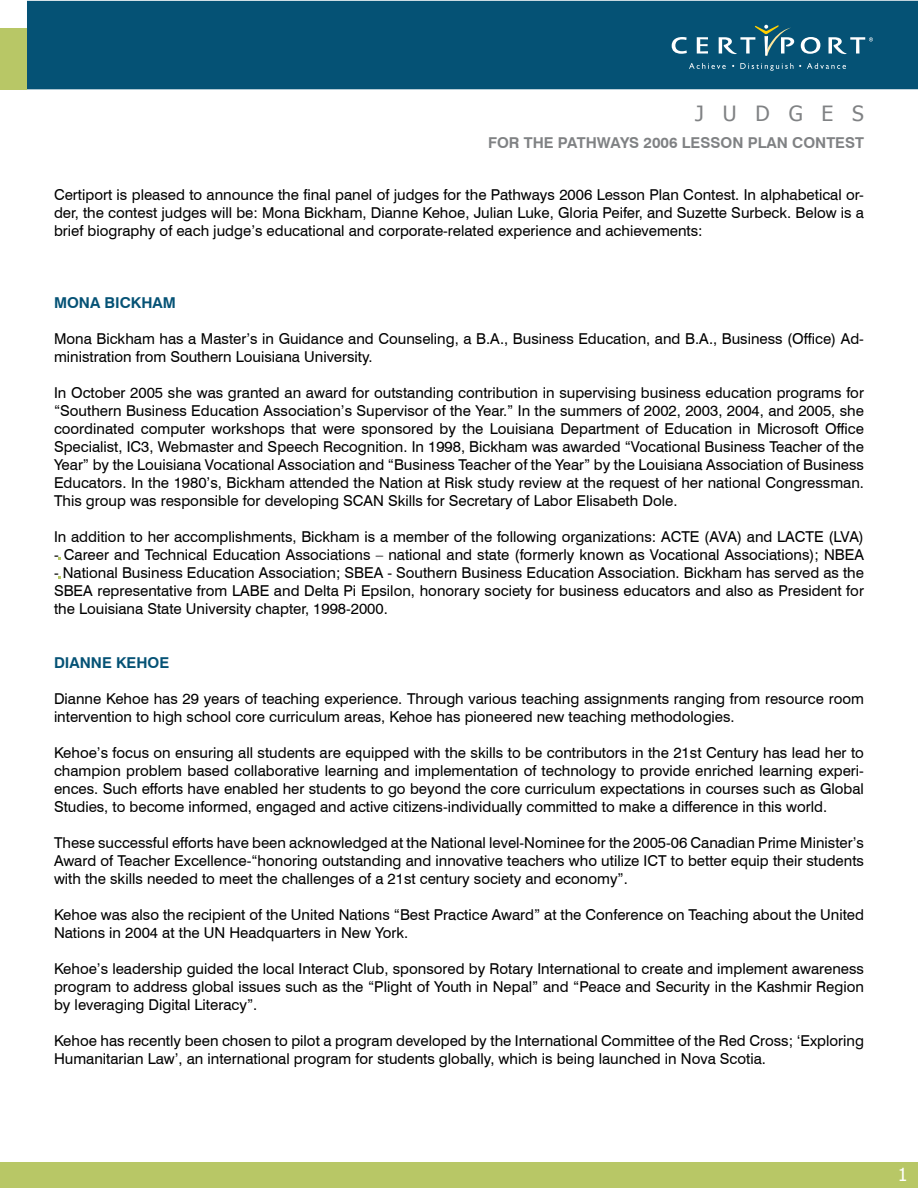
<style>
.page{position:relative;width:918px;height:1188px;background:#fff}
.page>*{position:absolute;margin:0;border:0;box-sizing:border-box;transform-origin:0 0}
.t1{font:21px "Tahoma";letter-spacing:.9em;color:#808284}
.t2{font:18px "Tahoma";color:#fff}
.t3{font:15px/18px "Swiss 721 BT";color:#000;text-align:justify}
.t4{font:700 15px "Swiss 721 BT";color:#808284}
.t5{font:700 15px "Swiss 721 BT";color:#055275}
</style>
<div class="page">
<div style="left:27px;top:1px;width:891px;height:88px;background:#055275"></div>
<div style="left:0;top:28px;width:26px;height:61px;background:#b8c766"></div>
<svg style="left:672px;top:37px;width:15px;height:17px"></svg>
<svg style="left:697px;top:37px;width:11px;height:17px"></svg>
<svg style="left:801px;top:37px;width:19px;height:17px"></svg>
<svg style="left:719px;top:25px;width:75px;height:31px"></svg>
<svg style="left:829px;top:37px;width:44px;height:18px"></svg>
<svg style="left:689px;top:63px;width:37px;height:6px"></svg>
<svg style="left:740px;top:63px;width:53px;height:8px"></svg>
<svg style="left:807px;top:63px;width:39px;height:6px"></svg>
<div style="left:0;top:1162px;width:918px;height:26px;background:#b8c766"></div>
<h1 class="t1" style="left:695px;top:99px;width:170px">JUDGES</h1>
<p class="t4" style="left:488px;top:134px;width:377px">FOR THE PATHWAYS 2006 LESSON PLAN CONTEST</p>
<p class="t3" style="left:54px;top:185px;width:812px">Certiport is pleased to announce the final panel of judges for the Pathways 2006 Lesson Plan Contest. In alphabetical or&shy;der, the contest judges will be: Mona Bickham, Dianne Kehoe, Julian Luke, Gloria Peifer, and Suzette Surbeck. Below is a brief biography of each judge’s educational and corporate-related experience and achievements:</p>
<p class="t5" style="left:54px;top:293px;width:123px">MONA BICKHAM</p>
<p class="t3" style="left:54px;top:329px;width:811px">Mona Bickham has a Master’s in Guidance and Counseling, a B.A., Business Education, and B.A., Business (Office) Ad&shy;ministration from Southern Louisiana University.</p>
<p class="t3" style="left:54px;top:383px;width:812px">In October 2005 she was granted an award for outstanding contribution in supervising business education programs for “Southern Business Education Association’s Supervisor of the Year.” In the summers of 2002, 2003, 2004, and 2005, she coordinated computer workshops that were sponsored by the Louisiana Department of Education in Microsoft Office Specialist, IC3, Webmaster and Speech Recognition. In 1998, Bickham was awarded “Vocational Business Teacher of the Year” by the Louisiana Vocational Association and “Business Teacher of the Year” by the Louisiana Association of Business Educators. In the 1980’s, Bickham attended the Nation at Risk study review at the request of her national Congressman.<br>This group was responsible for developing SCAN Skills for Secretary of Labor Elisabeth Dole.</p>
<p class="t3" style="left:54px;top:527px;width:811px">In addition to her accomplishments, Bickham is a member of the following organizations: ACTE (AVA) and LACTE (LVA)</p>
<p class="t3" style="left:54px;top:545px;width:811px">- Career and Technical Education Associations – national and state (formerly known as Vocational Associations); NBEA</p>
<p class="t3" style="left:54px;top:563px;width:811px">- National Business Education Association; SBEA - Southern Business Education Association. Bickham has served as the SBEA representative from LABE and Delta Pi Epsilon, honorary society for business educators and also as President for the Louisiana State University chapter, 1998-2000.</p>
<p class="t5" style="left:54px;top:653px;width:117px">DIANNE KEHOE</p>
<p class="t3" style="left:54px;top:689px;width:812px">Dianne Kehoe has 29 years of teaching experience. Through various teaching assignments ranging from resource room intervention to high school core curriculum areas, Kehoe has pioneered new teaching methodologies.</p>
<p class="t3" style="left:54px;top:743px;width:812px">Kehoe’s focus on ensuring all students are equipped with the skills to be contributors in the 21st Century has lead her to champion problem based collaborative learning and implementation of technology to provide enriched learning experi&shy;ences. Such efforts have enabled her students to go beyond the core curriculum expectations in courses such as Global Studies, to become informed, engaged and active citizens-individually committed to make a difference in this world.</p>
<p class="t3" style="left:54px;top:833px;width:812px">These successful efforts have been acknowledged at the National level-Nominee for the 2005-06 Canadian Prime Minister’s Award of Teacher Excellence-“honoring outstanding and innovative teachers who utilize ICT to better equip their students with the skills needed to meet the challenges of a 21st century society and economy”.</p>
<p class="t3" style="left:54px;top:905px;width:811px">Kehoe was also the recipient of the United Nations “Best Practice Award” at the Conference on Teaching about the United<br>Nations in 2004 at the UN Headquarters in New York.</p>
<p class="t3" style="left:54px;top:959px;width:811px">Kehoe’s leadership guided the local Interact Club, sponsored by Rotary International to create and implement awareness program to address global issues such as the “Plight of Youth in Nepal” and “Peace and Security in the Kashmir Region by leveraging Digital Literacy”.</p>
<p class="t3" style="left:54px;top:1031px;width:812px">Kehoe has recently been chosen to pilot a program developed by the International Committee of the Red Cross; ‘Exploring<br>Humanitarian Law’, an international program for students globally, which is being launched in Nova Scotia.</p>
<p class="t2" style="left:898px;top:1162px;width:11px">1</p>
</div>
